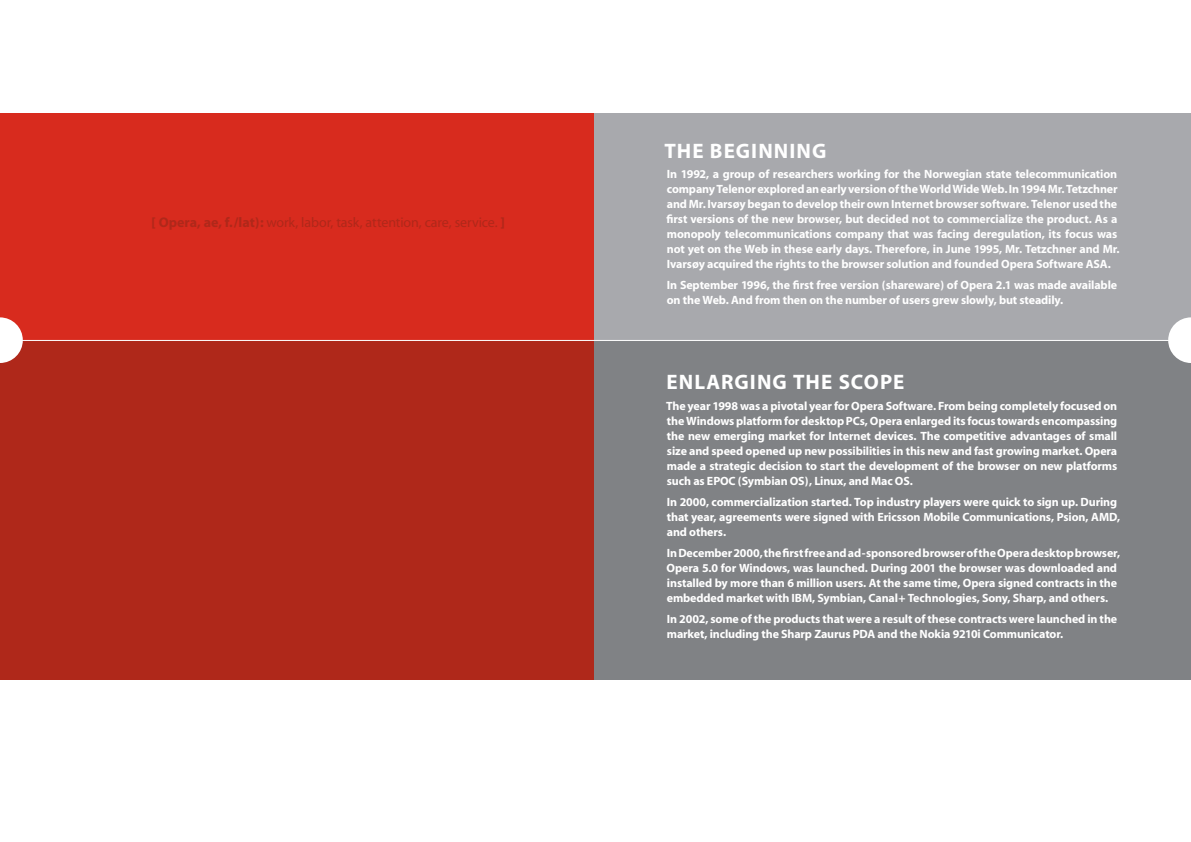
<style>
.page{position:relative;width:1191px;height:842px;background:#fff}
.page>*{position:absolute;margin:0;border:0;box-sizing:border-box;transform-origin:0 0}
.t1{font:700 21px "Myriad";letter-spacing:.05em;color:#fff}
.t2{font:14px "Myriad";letter-spacing:-.005em;color:#af281a}
.t3{font:700 12px/15px "Myriad";letter-spacing:-.01em;color:#fff}
.s1{font-weight:700}
</style>
<div class="page">
<div style="left:0;top:141px;width:595px;height:539px;background:#af281a"></div>
<div style="left:0;top:113px;width:594px;height:227px;background:#d82b1e"></div>
<div style="left:594px;top:141px;width:597px;height:539px;background:#808285"></div>
<div style="left:594px;top:113px;width:597px;height:227px;background:#a8a9ad"></div>
<svg style="left:0;top:317px;width:23px;height:46px"></svg>
<svg style="left:1168px;top:317px;width:23px;height:46px"></svg>
<hr style="left:0;top:340px;width:1170px;height:1px;background:#fff">
<p class="t2" style="left:151px;top:215px;width:355px"><span class="s1">[ Opera, ae, f./lat):</span> work, labor, task, attention, care, service. <span class="s1">]</span></p>
<h1 class="t1" style="left:664px;top:140px;width:163px">THE BEGINNING</h1>
<p class="t3" style="left:666px;top:167px;width:454px">In 1992, a group of researchers working for the Norwegian state telecommunication company Telenor explored an early version of the World Wide Web. In 1994 Mr. Tetzchner and Mr. Ivarsøy began to develop their own Internet browser software. Telenor used the first versions of the new browser, but decided not to commercialize the product. As a monopoly telecommunications company that was facing deregulation, its focus was not yet on the Web in these early days. Therefore, in June 1995, Mr. Tetzchner and Mr.<br>Ivarsøy acquired the rights to the browser solution and founded Opera Software ASA.</p>
<p class="t3" style="left:667px;top:278px;width:452px">In September 1996, the first free version (shareware) of Opera 2.1 was made available on the Web. And from then on the number of users grew slowly, but steadily.</p>
<h1 class="t1" style="left:666px;top:371px;width:239px">ENLARGING THE SCOPE</h1>
<p class="t3" style="left:666px;top:399px;width:453px;text-align:justify">The year 1998 was a pivotal year for Opera Software. From being completely focused on the Windows platform for desktop PCs, Opera enlarged its focus towards encompassing the new emerging market for Internet devices. The competitive advantages of small size and speed opened up new possibilities in this new and fast growing market. Opera made a strategic decision to start the development of the browser on new platforms such as EPOC (Symbian OS), Linux, and Mac OS.</p>
<p class="t3" style="left:667px;top:495px;width:455px">In 2000, commercialization started. Top industry players were quick to sign up. During that year, agreements were signed with Ericsson Mobile Communications, Psion, AMD, and others.</p>
<p class="t3" style="left:666px;top:546px;width:455px">In December 2000, the first free and ad-sponsored browser of the Opera desktop browser, Opera 5.0 for Windows, was launched. During 2001 the browser was downloaded and installed by more than 6 million users. At the same time, Opera signed contracts in the embedded market with IBM, Symbian, Canal+ Technologies, Sony, Sharp, and others.</p>
<p class="t3" style="left:667px;top:612px;width:452px">In 2002, some of the products that were a result of these contracts were launched in the market, including the Sharp Zaurus PDA and the Nokia 9210i Communicator.</p>
</div>
